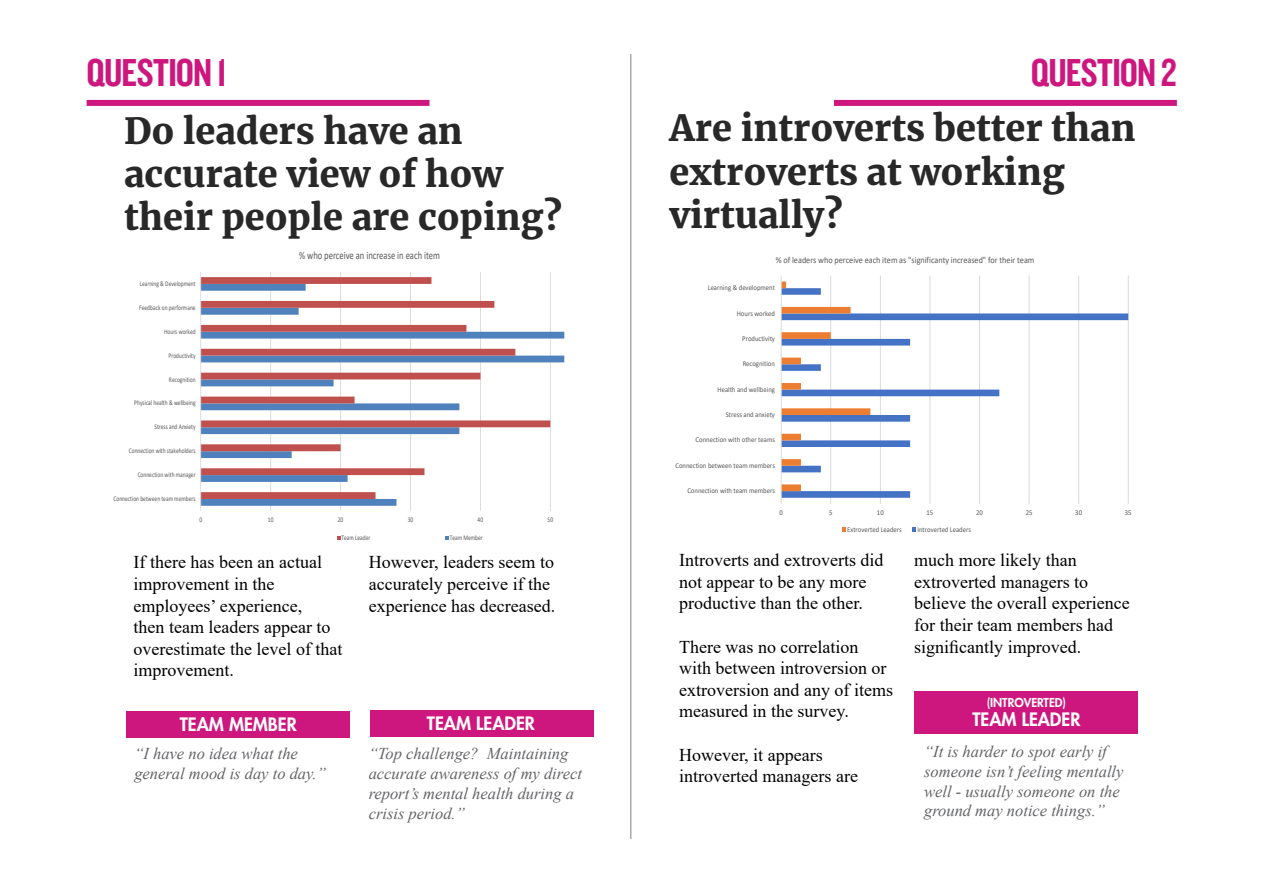
<style>
.page{position:relative;width:1263px;height:893px;background:#fff}
.page>*{position:absolute;margin:0;border:0;box-sizing:border-box;transform-origin:0 0}
.question_header{font:40.5px "Knockout 49 Liteweight";letter-spacing:-.015em;color:#cd177e}
.Tip_header{font:900 36px/43.2px "Merriweather";color:#282829}
.t1{font:18px/21.6px "Times New Roman";color:#000}
.Crosshead_reverse{font:800 18px "Futura LT Pro";color:#fff}
.Introductory_quote{font:italic 16.5px/19.8px "Times New Roman";color:#636467}
.Crosshead_reverse-2{font:800 12px "Futura LT Pro";color:#fff}
.t2{font:11.1px "Calibri";color:#595959;scale:.78 1}
.t3{font:9px "Calibri";color:#595959;scale:.91 1}
.t4{font:7.35px "Calibri";color:#595959;scale:.91 1}
.t5{font:7.05px "Calibri";color:#595959;scale:.78 1}
</style>
<div class="page">
<hr style="left:620px;top:272px;width:1px;height:239px;background:#d9d9d9">
<svg style="left:200px;top:272px;width:365px;height:268px"></svg>
<div style="left:914px;top:691px;width:224px;height:42px;background:#cd177e"></div>
<div style="left:126px;top:711px;width:224px;height:27px;background:#cd177e"></div>
<div style="left:370px;top:710px;width:224px;height:27px;background:#cd177e"></div>
<div style="left:87px;top:100px;width:342px;height:6px;background:#cd177e"></div>
<div style="left:834px;top:100px;width:343px;height:6px;background:#cd177e"></div>
<hr style="left:630px;top:54px;width:1px;height:785px;background:#a7a9ab">
<hr style="left:830px;top:275px;width:1px;height:229px;background:#d9d9d9">
<hr style="left:880px;top:275px;width:1px;height:229px;background:#d9d9d9">
<hr style="left:930px;top:275px;width:1px;height:229px;background:#d9d9d9">
<hr style="left:979px;top:275px;width:1px;height:229px;background:#d9d9d9">
<hr style="left:1029px;top:275px;width:1px;height:229px;background:#d9d9d9">
<hr style="left:1078px;top:275px;width:1px;height:229px;background:#d9d9d9">
<hr style="left:1128px;top:275px;width:1px;height:229px;background:#d9d9d9">
<svg style="left:782px;top:288px;width:346px;height:210px"></svg>
<svg style="left:782px;top:281px;width:88px;height:210px"></svg>
<hr style="left:781px;top:275px;width:1px;height:229px;background:#d9d9d9">
<svg style="left:842px;top:528px;width:4px;height:4px"></svg>
<svg style="left:912px;top:528px;width:4px;height:4px"></svg>
<p class="question_header" style="left:87px;top:47px;width:142px">QUESTION 1</p>
<p class="Tip_header" style="left:124px;top:108px;width:439px">Do leaders have an accurate view of how their people are coping?</p>
<p class="t5" style="left:140px;top:279px;width:73px">Learning &amp; Development</p>
<p class="t5" style="left:139px;top:303px;width:74px">Feedback on performane</p>
<p class="t5" style="left:164px;top:326px;width:42px">Hours worked</p>
<p class="t5" style="left:169px;top:350px;width:36px">Productivity</p>
<p class="t5" style="left:169px;top:374px;width:36px">Recognition</p>
<p class="t5" style="left:134px;top:398px;width:80px">Physical health &amp; wellbeing</p>
<p class="t5" style="left:154px;top:422px;width:54px">Stress and Anxiety</p>
<p class="t5" style="left:129px;top:446px;width:87px">Connection with stakeholders</p>
<p class="t5" style="left:138px;top:470px;width:76px">Connection with manager</p>
<p class="t5" style="left:114px;top:494px;width:107px">Connection between team members</p>
<p class="t2" style="left:299px;top:248px;width:182px">% who perceive an increase in each item</p>
<p class="t5" style="left:199px;top:515px;width:5px">0</p>
<p class="t5" style="left:268px;top:515px;width:9px">10</p>
<p class="t5" style="left:338px;top:515px;width:9px">20</p>
<p class="t5" style="left:408px;top:515px;width:9px">30</p>
<p class="t5" style="left:478px;top:515px;width:9px">40</p>
<p class="t5" style="left:547px;top:515px;width:9px">50</p>
<p class="t5" style="left:341px;top:532px;width:39px">Team Leader</p>
<p class="t5" style="left:450px;top:532px;width:44px">Team Member</p>
<p class="question_header" style="left:1031px;top:47px;width:148px">QUESTION 2</p>
<p class="Tip_header" style="left:669px;top:106px;width:468px">Are introverts better than extroverts at working virtually?</p>
<p class="t3" style="left:776px;top:254px;width:286px">% of leaders who perceive each item as "significanty increased" for their team</p>
<p class="t4" style="left:708px;top:283px;width:75px">Learning &amp; development</p>
<p class="t4" style="left:737px;top:308px;width:43px">Hours worked</p>
<p class="t4" style="left:742px;top:333px;width:38px">Productivity</p>
<p class="t4" style="left:743px;top:359px;width:37px">Recognition</p>
<p class="t4" style="left:717px;top:384px;width:65px">Health and wellbeing</p>
<p class="t4" style="left:726px;top:409px;width:56px">Stress and anxiety</p>
<p class="t4" style="left:696px;top:435px;width:89px">Connection with other teams</p>
<p class="t4" style="left:675px;top:460px;width:111px">Connection between team members</p>
<p class="t4" style="left:687px;top:486px;width:98px">Connection with team members</p>
<p class="t4" style="left:779px;top:508px;width:5px">0</p>
<p class="t4" style="left:829px;top:508px;width:5px">5</p>
<p class="t4" style="left:877px;top:508px;width:9px">10</p>
<p class="t4" style="left:926px;top:508px;width:9px">15</p>
<p class="t4" style="left:976px;top:508px;width:9px">20</p>
<p class="t4" style="left:1026px;top:508px;width:9px">25</p>
<p class="t4" style="left:1075px;top:508px;width:9px">30</p>
<p class="t4" style="left:1125px;top:508px;width:9px">35</p>
<p class="t4" style="left:847px;top:524px;width:62px">Extroverted Leaders</p>
<p class="t4" style="left:917px;top:524px;width:60px">Introverted Leaders</p>
<p class="t1" style="left:679px;top:549px;width:206px">Introverts and extroverts did not appear to be any more productive than the other.</p>
<p class="t1" style="left:679px;top:635px;width:215px">There was no correlation with between introversion or extroversion and any of items measured in the survey.</p>
<p class="t1" style="left:679px;top:743px;width:180px">However, it appears introverted managers are</p>
<p class="t1" style="left:914px;top:549px;width:217px">much more likely than extroverted managers to believe the overall experience for their team members had significantly improved.</p>
<p class="t1" style="left:134px;top:551px;width:210px">If there has been an actual improvement in the employees’ experience,<br>then team leaders appear to overestimate the level of that improvement.</p>
<p class="t1" style="left:369px;top:551px;width:188px">However, leaders seem to accurately perceive if the experience has decreased.</p>
<p class="Crosshead_reverse-2" style="left:987px;top:693px;width:81px">(INTROVERTED)</p>
<p class="Crosshead_reverse" style="left:972px;top:706px;width:109px">TEAM LEADER</p>
<p class="Crosshead_reverse" style="left:180px;top:711px;width:118px">TEAM MEMBER</p>
<p class="Crosshead_reverse" style="left:427px;top:710px;width:109px">TEAM LEADER</p>
<p class="Introductory_quote" style="left:134px;top:743px;width:193px">“I have no idea what the general mood is day to day.”</p>
<p class="Introductory_quote" style="left:369px;top:743px;width:215px">“Top challenge? Maintaining accurate awareness of my direct report’s mental health during a crisis period.”</p>
<p class="Introductory_quote" style="left:924px;top:741px;width:201px">“It is harder to spot early if someone isn’t feeling mentally well - usually someone on the ground may notice things.”</p>
</div>
